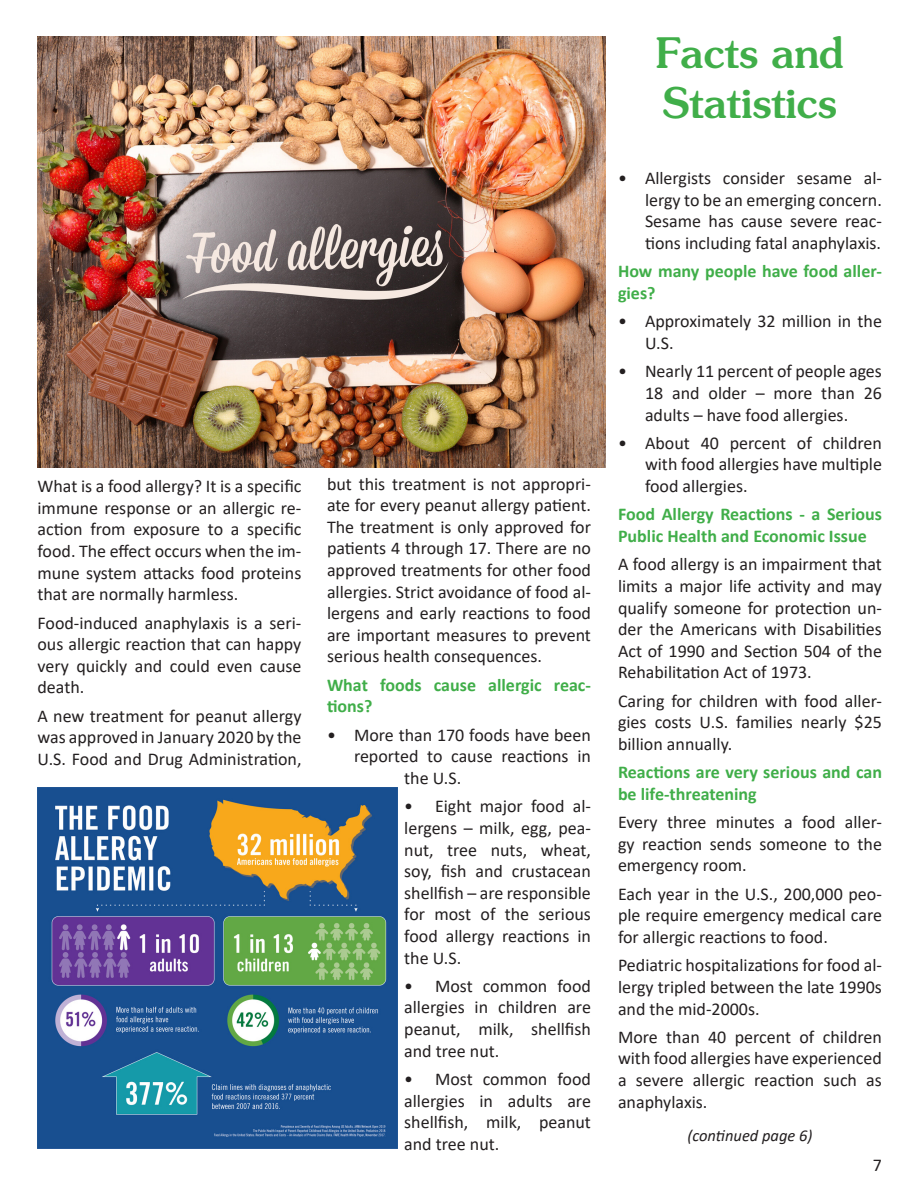
<style>
.page{position:relative;width:918px;height:1188px;background:#fff}
.page>*{position:absolute;margin:0;border:0;box-sizing:border-box;transform-origin:0 0}
.t1{font:500 42px/50.4px "Souvenir";color:#40ae49}
.t2{font:18px/21.6px "Calibri";color:#231f20;text-align:justify}
.t3{font:700 18px/21.6px "Calibri";color:#40ae49}
.t4{font:italic 16.5px "Calibri";color:#231f20}
</style>
<div class="page">
<img style="left:38px;top:36px;width:568px;height:432px">
<img style="left:38px;top:787px;width:360px;height:362px">
<p class="t2" style="left:38px;top:475px;width:265px">What is a food allergy? It is a specific immune response or an allergic re&shy;action from exposure to a specific food. The effect occurs when the im&shy;mune system attacks food proteins that are normally harmless.</p>
<p class="t2" style="left:38px;top:611px;width:266px">Food-induced anaphylaxis is a seri&shy;ous allergic reaction that can happy very quickly and could even cause death.</p>
<p class="t2" style="left:38px;top:705px;width:266px">A new treatment for peanut allergy was approved in January 2020 by the U.S. Food and Drug Administration,</p>
<p class="t2" style="left:327px;top:472px;width:265px">but this treatment is not appropri&shy;ate for every peanut allergy patient.<br>The treatment is only approved for patients 4 through 17. There are no approved treatments for other food allergies. Strict avoidance of food al&shy;lergens and early reactions to food are important measures to prevent serious health consequences.</p>
<p class="t3" style="left:327px;top:674px;width:265px">What foods cause allergic reac&shy;tions?</p>
<p class="t2" style="left:327px;top:724px;width:266px">• More than 170 foods have been</p>
<p class="t2" style="left:354px;top:745px;width:238px">reported to cause reactions in</p>
<p class="t2" style="left:404px;top:767px;width:59px">the U.S.</p>
<p class="t2" style="left:404px;top:795px;width:188px">• Eight major food al&shy;lergens – milk, egg, pea&shy;nut, tree nuts, wheat, soy, fish and crustacean shellfish – are responsible for most of the serious food allergy reactions in the U.S.</p>
<p class="t2" style="left:404px;top:975px;width:188px">• Most common food allergies in children are peanut, milk, shellfish and tree nut.</p>
<p class="t2" style="left:404px;top:1068px;width:188px">• Most common food allergies in adults are shellfish, milk, peanut and tree nut.</p>
<p class="t1" style="left:656px;top:27px;width:189px">Facts and<br>Statistics</p>
<p class="t2" style="left:645px;top:167px;width:238px;text-indent:-27px">• Allergists consider sesame al&shy;lergy to be an emerging concern.<br>Sesame has cause severe reac&shy;tions including fatal anaphylaxis.</p>
<p class="t3" style="left:618px;top:260px;width:265px">How many people have food aller&shy;gies?</p>
<p class="t2" style="left:645px;top:310px;width:238px;text-indent:-27px">• Approximately 32 million in the<br>U.S.</p>
<p class="t2" style="left:645px;top:360px;width:239px;text-indent:-27px">• Nearly 11 percent of people ages 18 and older – more than 26 adults – have food allergies.</p>
<p class="t2" style="left:645px;top:432px;width:238px;text-indent:-27px">• About 40 percent of children with food allergies have multiple food allergies.</p>
<p class="t3" style="left:618px;top:503px;width:266px">Food Allergy Reactions - a Serious<br>Public Health and Economic Issue</p>
<p class="t2" style="left:618px;top:553px;width:266px">A food allergy is an impairment that limits a major life activity and may qualify someone for protection un&shy;der the Americans with Disabilities Act of 1990 and Section 504 of the Rehabilitation Act of 1973.</p>
<p class="t2" style="left:618px;top:690px;width:266px">Caring for children with food aller&shy;gies costs U.S. families nearly $25 billion annually.</p>
<p class="t3" style="left:618px;top:761px;width:266px">Reactions are very serious and can be life-threatening</p>
<p class="t2" style="left:618px;top:811px;width:265px">Every three minutes a food aller&shy;gy reaction sends someone to the emergency room.</p>
<p class="t2" style="left:618px;top:883px;width:266px">Each year in the U.S., 200,000 peo&shy;ple require emergency medical care for allergic reactions to food.</p>
<p class="t2" style="left:618px;top:954px;width:265px">Pediatric hospitalizations for food al&shy;lergy tripled between the late 1990s and the mid-2000s.</p>
<p class="t2" style="left:618px;top:1026px;width:266px">More than 40 percent of children with food allergies have experienced a severe allergic reaction such as anaphylaxis.</p>
<p class="t4" style="left:687px;top:1124px;width:127px">(continued page 6)</p>
<p class="t2" style="left:873px;top:1153px;width:11px">7</p>
</div>
